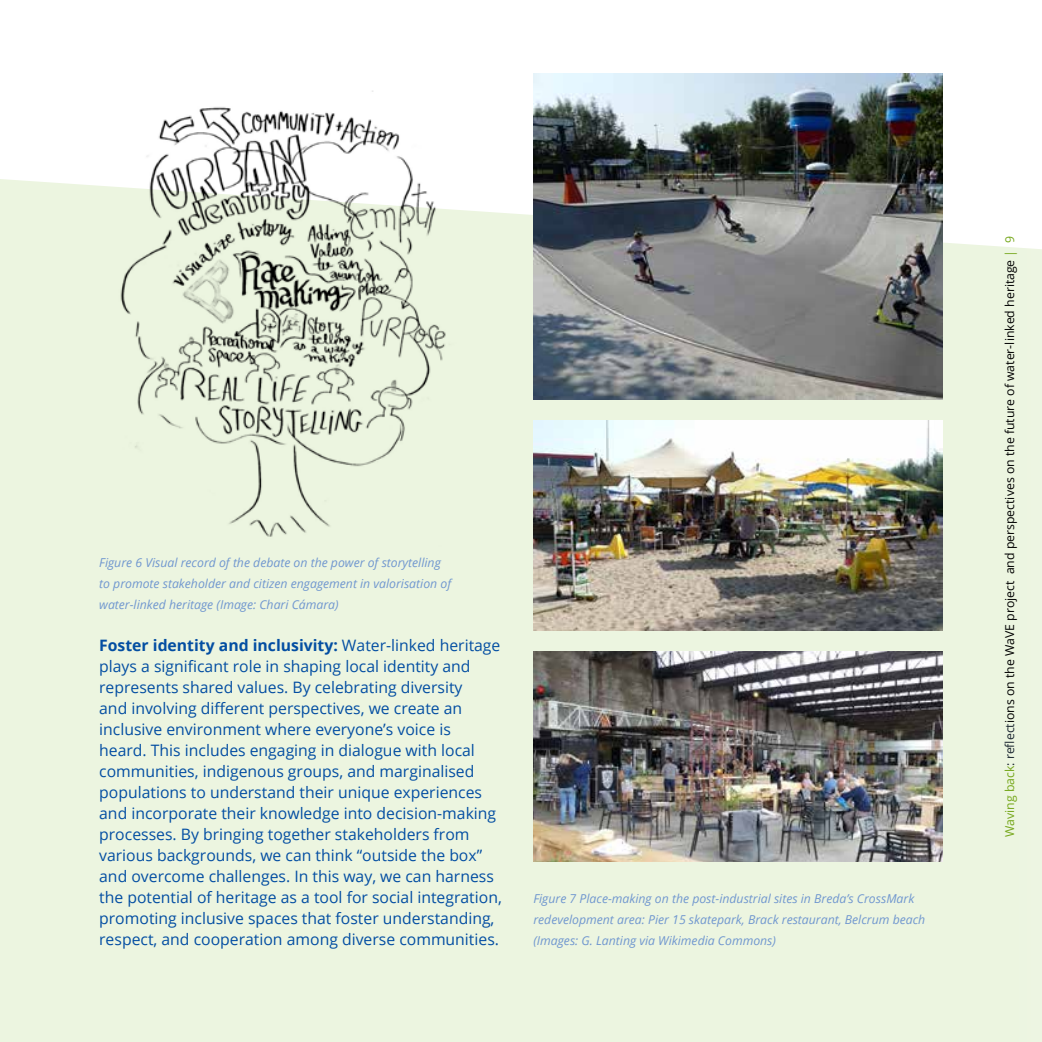
<style>
.page{position:relative;width:1042px;height:1042px;background:#fff}
.page>*{position:absolute;margin:0;border:0;box-sizing:border-box;transform-origin:0 0}
.t1{font:15.75px/21px "Open Sans";color:#034ea2}
.t2{font:italic 12.25px/21px "Open Sans";color:#7097cf}
.t3{font:12.25px "Open Sans";color:#000}
.s1{font-weight:700}
.s2{color:#75a71a}
.s3{color:#1b2630}
</style>
<div class="page">
<div style="left:0;top:252px;width:1042px;height:790px;background:#ecf5e0"></div>
<svg style="left:0;top:73px;width:1042px;height:179px"></svg>
<img style="left:83px;top:73px;width:403px;height:473px">
<img style="left:533px;top:420px;width:410px;height:210px">
<img style="left:533px;top:651px;width:410px;height:210px">
<img style="left:533px;top:74px;width:410px;height:325px">
<p class="t2" style="left:99px;top:552px;width:353px">Figure 6 Visual record of the debate on the power of storytelling to promote stakeholder and citizen engagement in valorisation of water-linked heritage (Image: Chari Cámara)</p>
<p class="t1" style="left:99px;top:634px;width:404px"><span class="s1">Foster identity and inclusivity:</span> Water-linked heritage plays a significant role in shaping local identity and represents shared values. By celebrating diversity<br>and involving different perspectives, we create an inclusive environment where everyone’s voice is heard. This includes engaging in dialogue with local communities, indigenous groups, and marginalised populations to understand their unique experiences and incorporate their knowledge into decision-making processes. By bringing together stakeholders from various backgrounds, we can think “outside the box” and overcome challenges. In this way, we can harness the potential of heritage as a tool for social integration, promoting inclusive spaces that foster understanding, respect, and cooperation among diverse communities.</p>
<p class="t2" style="left:533px;top:888px;width:393px">Figure 7 Place-making on the post-industrial sites in Breda’s CrossMark redevelopment area: Pier 15 skatepark, Brack restaurant, Belcrum beach (Images: G. Lanting via Wikimedia Commons)</p>
<p class="t3" style="left:1001px;top:837px;width:602px;rotate:-90deg"><span class="s2">Waving back</span><span class="s3">: reflect</span>ions on the WaVE project and perspectives on the future of water-linked heritage <span class="s2">| 9</span></p>
</div>
